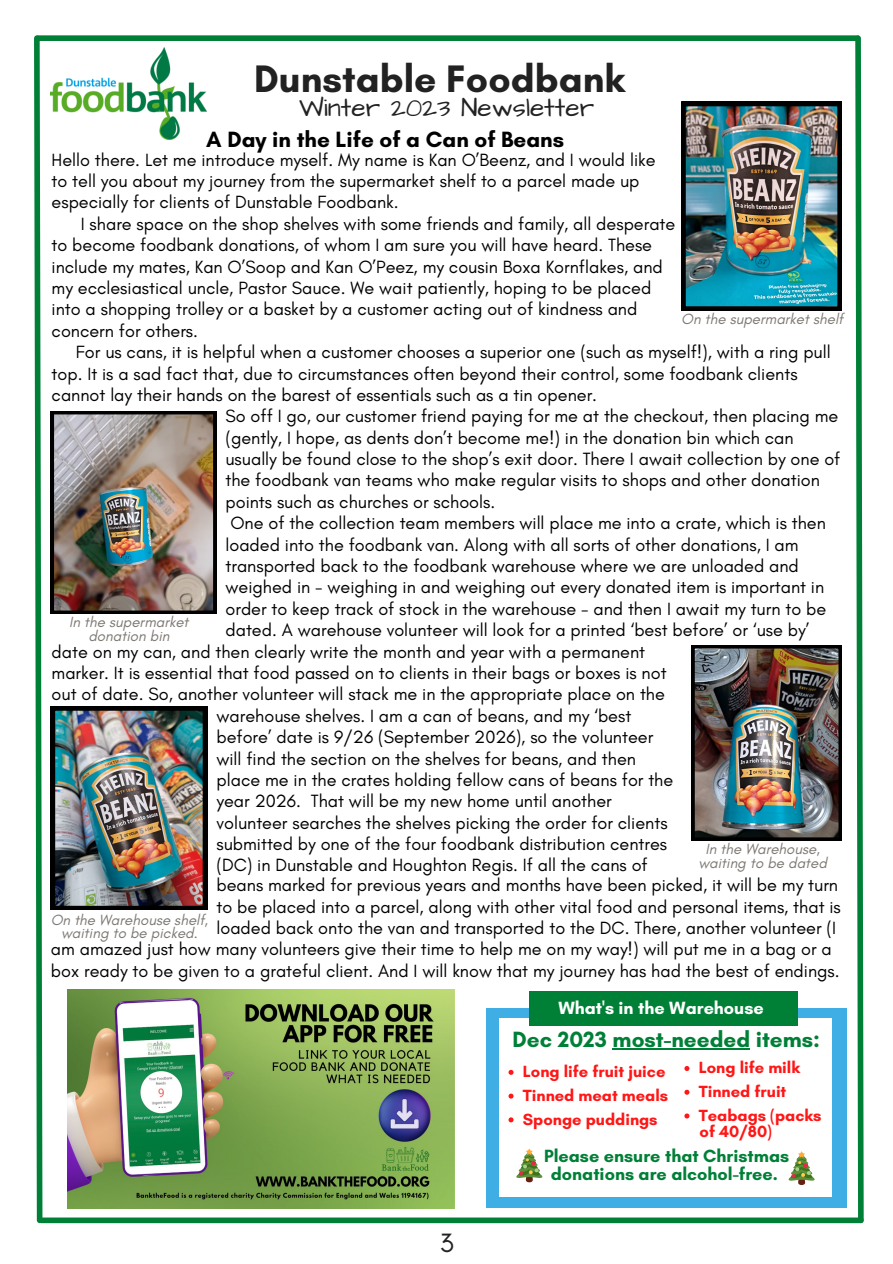
<style>
.page{position:relative;width:893px;height:1264px;background:#fff}
.page>*{position:absolute;margin:0;border:0;box-sizing:border-box;transform-origin:0 0}
.t1{font:700 39px "Glacial Indifference";color:#222}
.t2{font:27px "Glacial Indifference";color:#222}
.t3{font:26.25px "Architects Daughter";color:#222}
.t4{font:700 22.5px "Glacial Indifference";color:#000}
.t5{font:700 22.5px "Glacial Indifference";color:#008037}
.t6{font:18px/21.3px "Glacial Indifference";color:#000}
.t7{font:700 18px/18px "Glacial Indifference";color:#008037;text-align:center}
.t8{font:700 18px "Glacial Indifference";color:#fff}
.t9{font:700 16.5px "Glacial Indifference";color:#ff1616}
.t10{font:italic 15px/13.5px "Glacial Indifference";color:#7d7873;text-align:center}
</style>
<div class="page">
<div style="left:38px;top:35px;width:819px;height:6px;background:#008037"></div>
<div style="left:41px;top:1217px;width:819px;height:6px;background:#008037"></div>
<svg style="left:34px;top:35px;width:11px;height:1189px"></svg>
<svg style="left:852px;top:35px;width:12px;height:1189px"></svg>
<img style="left:51px;top:48px;width:155px;height:91px">
<div style="left:486px;top:1008px;width:360px;height:199px;background:#3eaee5"></div>
<div style="left:499px;top:1018px;width:333px;height:178px;background:#fff"></div>
<div style="left:529px;top:991px;width:268px;height:34px;background:#008037"></div>
<svg style="left:516px;top:1148px;width:27px;height:34px"></svg>
<hr style="left:612px;top:1048px;width:138px;height:1px;background:#008037">
<svg style="left:508px;top:1069px;width:5px;height:5px"></svg>
<svg style="left:508px;top:1093px;width:5px;height:5px"></svg>
<svg style="left:508px;top:1117px;width:5px;height:5px"></svg>
<svg style="left:684px;top:1066px;width:5px;height:4px"></svg>
<svg style="left:684px;top:1089px;width:5px;height:5px"></svg>
<svg style="left:684px;top:1113px;width:5px;height:5px"></svg>
<svg style="left:788px;top:1151px;width:27px;height:33px"></svg>
<img style="left:681px;top:102px;width:160px;height:209px">
<img style="left:51px;top:411px;width:165px;height:202px">
<img style="left:691px;top:645px;width:150px;height:195px">
<img style="left:51px;top:706px;width:156px;height:203px">
<img style="left:67px;top:989px;width:387px;height:219px">
<p class="t1" style="left:254px;top:55px;width:372px">Dunstable Foodbank</p>
<p class="t3" style="left:299px;top:90px;width:296px">Winter 2023 Newsletter</p>
<p class="t4" style="left:206px;top:126px;width:359px">A Day in the Life of a Can of Beans</p>
<p class="t6" style="left:52px;top:149px;width:605px">Hello there. Let me introduce myself. My name is Kan O’Beenz, and I would like</p>
<p class="t6" style="left:52px;top:170px;width:589px">to tell you about my journey from the supermarket shelf to a parcel made up</p>
<p class="t6" style="left:52px;top:191px;width:348px">especially for clients of Dunstable Foodbank.</p>
<p class="t6" style="left:81px;top:213px;width:596px">I share space on the shop shelves with some friends and family, all desperate</p>
<p class="t6" style="left:52px;top:234px;width:602px">to become foodbank donations, of whom I am sure you will have heard. These</p>
<p class="t6" style="left:52px;top:256px;width:612px">include my mates, Kan O’Soop and Kan O’Peez, my cousin Boxa Kornflakes, and</p>
<p class="t6" style="left:52px;top:277px;width:601px">my ecclesiastical uncle, Pastor Sauce. We wait patiently, hoping to be placed</p>
<p class="t6" style="left:52px;top:298px;width:587px">into a shopping trolley or a basket by a customer acting out of kindness and</p>
<p class="t6" style="left:52px;top:320px;width:148px">concern for others.</p>
<p class="t6" style="left:52px;top:341px;width:780px;text-indent:24px">For us cans, it is helpful when a customer chooses a superior one (such as myself!), with a ring pull top. It is a sad fact that, due to circumstances often beyond their control, some foodbank clients cannot lay their hands on the barest of essentials such as a tin opener.</p>
<p class="t10" style="left:681px;top:312px;width:164px">On the supermarket shelf</p>
<p class="t10" style="left:69px;top:615px;width:121px">In the supermarket donation bin</p>
<p class="t6" style="left:225px;top:405px;width:616px">So off I go, our customer friend paying for me at the checkout, then placing me (gently, I hope, as dents don’t become me!) in the donation bin which can usually be found close to the shop’s exit door. There I await collection by one of the foodbank van teams who make regular visits to shops and other donation points such as churches or schools.</p>
<p class="t6" style="left:225px;top:512px;width:602px">One of the collection team members will place me into a crate, which is then loaded into the foodbank van. Along with all sorts of other donations, I am transported back to the foodbank warehouse where we are unloaded and weighed in - weighing in and weighing out every donated item is important in order to keep track of stock in the warehouse - and then I await my turn to be</p>
<p class="t6" style="left:225px;top:619px;width:585px">dated. A warehouse volunteer will look for a printed ‘best before’ or ‘use by’</p>
<p class="t6" style="left:52px;top:640px;width:595px">date on my can, and then clearly write the month and year with a permanent</p>
<p class="t6" style="left:52px;top:662px;width:616px">marker. It is essential that food passed on to clients in their bags or boxes is not</p>
<p class="t6" style="left:52px;top:683px;width:614px">out of date. So, another volunteer will stack me in the appropriate place on the</p>
<p class="t6" style="left:216px;top:704px;width:458px">warehouse shelves. I am a can of beans, and my ‘best before’ date is 9/26 (September 2026), so the volunteer will find the section on the shelves for beans, and then place me in the crates holding fellow cans of beans for the year 2026. That will be my new home until another volunteer searches the shelves picking the order for clients submitted by one of the four foodbank distribution centres</p>
<p class="t6" style="left:216px;top:854px;width:433px">(DC) in Dunstable and Houghton Regis. If all the cans of</p>
<p class="t6" style="left:216px;top:874px;width:626px">beans marked for previous years and months have been picked, it will be my turn to be placed into a parcel, along with other vital food and personal items, that is loaded back onto the van and transported to the DC. There, another volunteer (I</p>
<p class="t6" style="left:51px;top:938px;width:790px">am amazed just how many volunteers give their time to help me on my way!) will put me in a bag or a box ready to be given to a grateful client. And I will know that my journey has had the best of endings.</p>
<p class="t10" style="left:698px;top:842px;width:130px">In the Warehouse, waiting to be dated</p>
<p class="t10" style="left:51px;top:913px;width:159px">On the Warehouse shelf, waiting to be picked.</p>
<p class="t2" style="left:439px;top:1226px;width:16px">3</p>
<p class="t8" style="left:558px;top:996px;width:207px">What's in the Warehouse</p>
<p class="t5" style="left:512px;top:1025px;width:309px">Dec 2023 most-needed items:</p>
<p class="t9" style="left:523px;top:1061px;width:144px">Long life fruit juice</p>
<p class="t9" style="left:523px;top:1085px;width:147px">Tinned meat meals</p>
<p class="t9" style="left:523px;top:1109px;width:136px">Sponge puddings</p>
<p class="t9" style="left:698px;top:1057px;width:103px">Long life milk</p>
<p class="t9" style="left:698px;top:1081px;width:89px">Tinned fruit</p>
<p class="t9" style="left:698px;top:1105px;width:124px">Teabags (packs</p>
<p class="t9" style="left:699px;top:1121px;width:74px">of 40/80)</p>
<p class="t7" style="left:544px;top:1146px;width:247px">Please ensure that Christmas donations are alcohol-free.</p>
</div>
